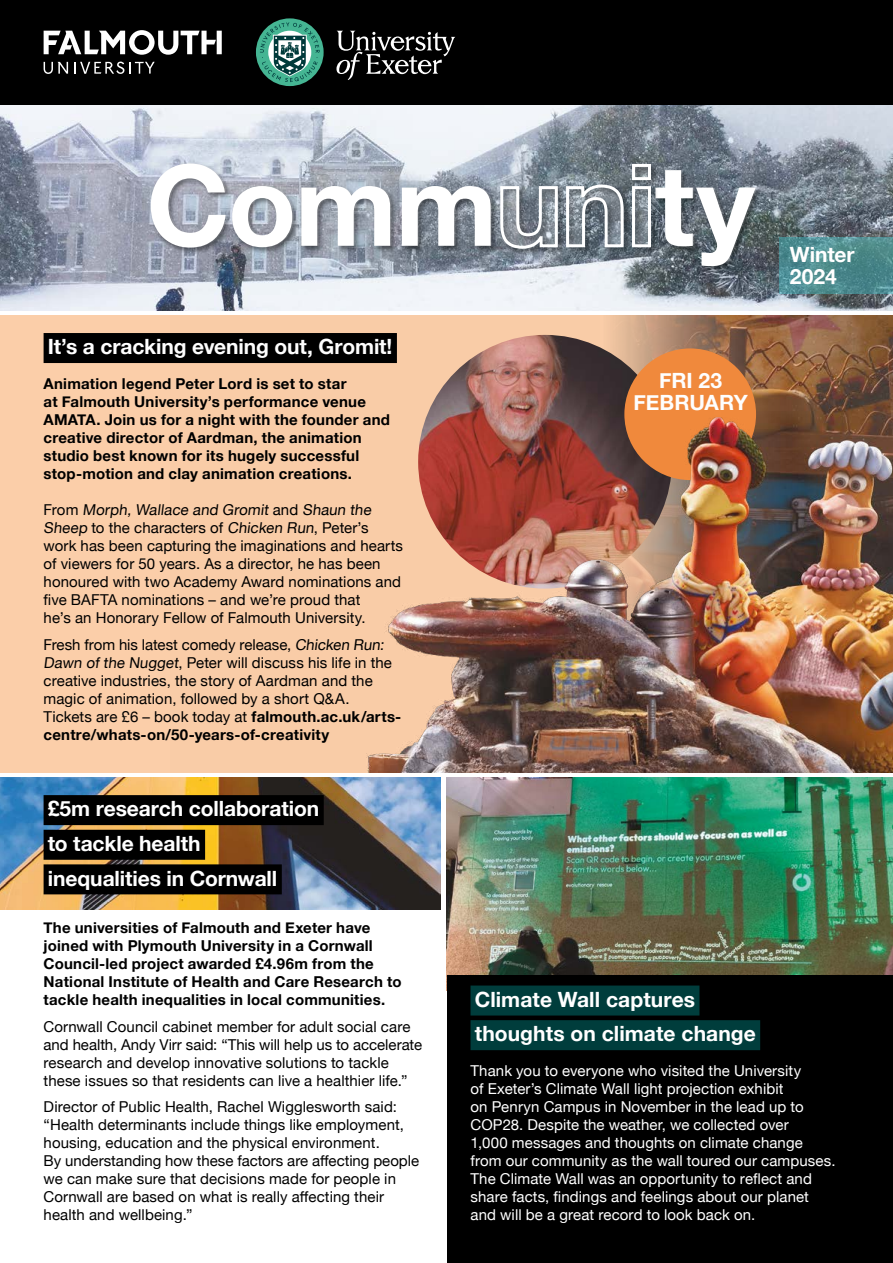
<style>
.page{position:relative;width:893px;height:1263px;background:#fff}
.page>*{position:absolute;margin:0;border:0;box-sizing:border-box;transform-origin:0 0}
.BLACK_BG_HEADER{font:700 21px/22.5px "Helvetica Neue";letter-spacing:-.005em;color:#fff}
.GREEN_BG_HEADER{font:700 21px "Helvetica Neue";letter-spacing:.005em;color:#fff}
.t1{font:15px/18px "Helvetica Neue";letter-spacing:.005em;color:#000}
.t2{font:700 15px/18px "Helvetica Neue";letter-spacing:.015em;color:#000}
.t3{font:15px/18px "Helvetica Neue";letter-spacing:.005em;color:#fff}
.s1{font-weight:700}
</style>
<div class="page">
<div style="left:0;top:315px;width:893px;height:458px;background:#fbcea9"></div>
<img style="left:0;top:104px;width:893px;height:206px">
<div style="left:0;top:0;width:893px;height:104px;background:#000"></div>
<div style="left:151px;top:162px;width:613px;height:111px;background:#000;opacity:.4"></div>
<div style="left:655px;top:169px;width:108px;height:105px;background:#000;opacity:.4"></div>
<svg style="left:498px;top:162px;width:258px;height:104px"></svg>
<div style="left:150px;top:163px;width:348px;height:92px;background:#000;opacity:.4"></div>
<svg style="left:151px;top:164px;width:340px;height:84px"></svg>
<svg style="left:779px;top:238px;width:114px;height:56px;background:#4e8c8f"></svg>
<svg style="left:44px;top:62px;width:24px;height:12px"></svg>
<svg style="left:74px;top:62px;width:81px;height:12px"></svg>
<svg style="left:44px;top:30px;width:178px;height:25px"></svg>
<svg style="left:256px;top:18px;width:68px;height:68px"></svg>
<svg style="left:260px;top:22px;width:60px;height:60px;background:#529384"></svg>
<svg style="left:336px;top:31px;width:119px;height:49px"></svg>
<div style="left:44px;top:333px;width:353px;height:30px;background:#000"></div>
<img style="left:170px;top:315px;width:723px;height:458px">
<img style="left:418px;top:335px;width:254px;height:254px;border-radius:127px">
<img style="left:446px;top:777px;width:447px;height:213px">
<img style="left:0;top:777px;width:440px;height:132px">
<div style="left:447px;top:976px;width:446px;height:287px;background:#000"></div>
<div style="left:470px;top:985px;width:229px;height:30px;background:#003d3c"></div>
<div style="left:470px;top:1020px;width:290px;height:30px;background:#003d3c"></div>
<div style="left:44px;top:795px;width:280px;height:30px;background:#000"></div>
<div style="left:44px;top:830px;width:161px;height:30px;background:#000"></div>
<div style="left:44px;top:864px;width:238px;height:30px;background:#000"></div>
<img style="left:624px;top:348px;width:132px;height:132px;border-radius:50%">
<p class="BLACK_BG_HEADER" style="left:48px;top:336px;width:346px">It’s a cracking evening out, Gromit!</p>
<p class="t2" style="left:44px;top:375px;width:348px">Animation legend Peter Lord is set to star<br>at Falmouth University’s performance venue AMATA. Join us for a night with the founder and creative director of Aardman, the animation studio best known for its hugely successful stop-motion and clay animation creations.</p>
<p class="t1" style="left:44px;top:502px;width:361px">F ro m Morph, Wallace and Gromit a n d Shaun the Sheep to the characters of Chicken Run, Peter’s work has been capturing the imaginations and hearts of viewers for 50 years. As a director, he has been honoured with two Academy Award nominations and five BAFTA nominations – and we’re proud that<br>he’s an Honorary Fellow of Falmouth University.</p>
<p class="t1" style="left:44px;top:636px;width:359px">Fresh from his latest comedy release, Chicken Run:<br>Dawn of the Nugget, Peter will discuss his life in the creative industries, the story of Aardman and the magic of animation, followed by a short Q&amp;A.<br>Tickets are £6 – book today at <span class="s1">falmouth.ac.uk/arts&shy;centre/whats-on/50-years-of-creativity</span></p>
<p class="BLACK_BG_HEADER" style="left:48px;top:798px;width:273px">£5m research collaboration</p>
<p class="BLACK_BG_HEADER" style="left:48px;top:833px;width:154px">to tackle health</p>
<p class="BLACK_BG_HEADER" style="left:48px;top:867px;width:231px">inequalities in Cornwall</p>
<p class="t2" style="left:44px;top:919px;width:360px">The universities of Falmouth and Exeter have joined with Plymouth University in a Cornwall Council-led project awarded £4.96m from the National Institute of Health and Care Research to tackle health inequalities in local communities.</p>
<p class="t1" style="left:44px;top:1018px;width:380px">Cornwall Council cabinet member for adult social care and health, Andy Virr said: “This will help us to accelerate research and develop innovative solutions to tackle these issues so that residents can live a healthier life.”</p>
<p class="t1" style="left:44px;top:1099px;width:377px">Director of Public Health, Rachel Wigglesworth said: “Health determinants include things like employment, housing, education and the physical environment.<br>By understanding how these factors are affecting people we can make sure that decisions made for people in Cornwall are based on what is really affecting their health and wellbeing.”</p>
<p class="BLACK_BG_HEADER" style="left:659px;top:370px;width:65px">FRI 23</p>
<p class="BLACK_BG_HEADER" style="left:634px;top:392px;width:116px">FEBRUARY</p>
<p class="BLACK_BG_HEADER" style="left:790px;top:243px;width:66px">Winter<br>2024</p>
<p class="GREEN_BG_HEADER" style="left:475px;top:983px;width:222px">Climate Wall captures</p>
<p class="GREEN_BG_HEADER" style="left:475px;top:1017px;width:283px">thoughts on climate change</p>
<p class="t3" style="left:470px;top:1063px;width:366px">Thank you to everyone who visited the University<br>of Exeter’s Climate Wall light projection exhibit<br>on Penryn Campus in November in the lead up to COP28. Despite the weather, we collected over<br>1,000 messages and thoughts on climate change from our community as the wall toured our campuses.<br>The Climate Wall was an opportunity to reflect and share facts, findings and feelings about our planet and will be a great record to look back on.</p>
</div>
